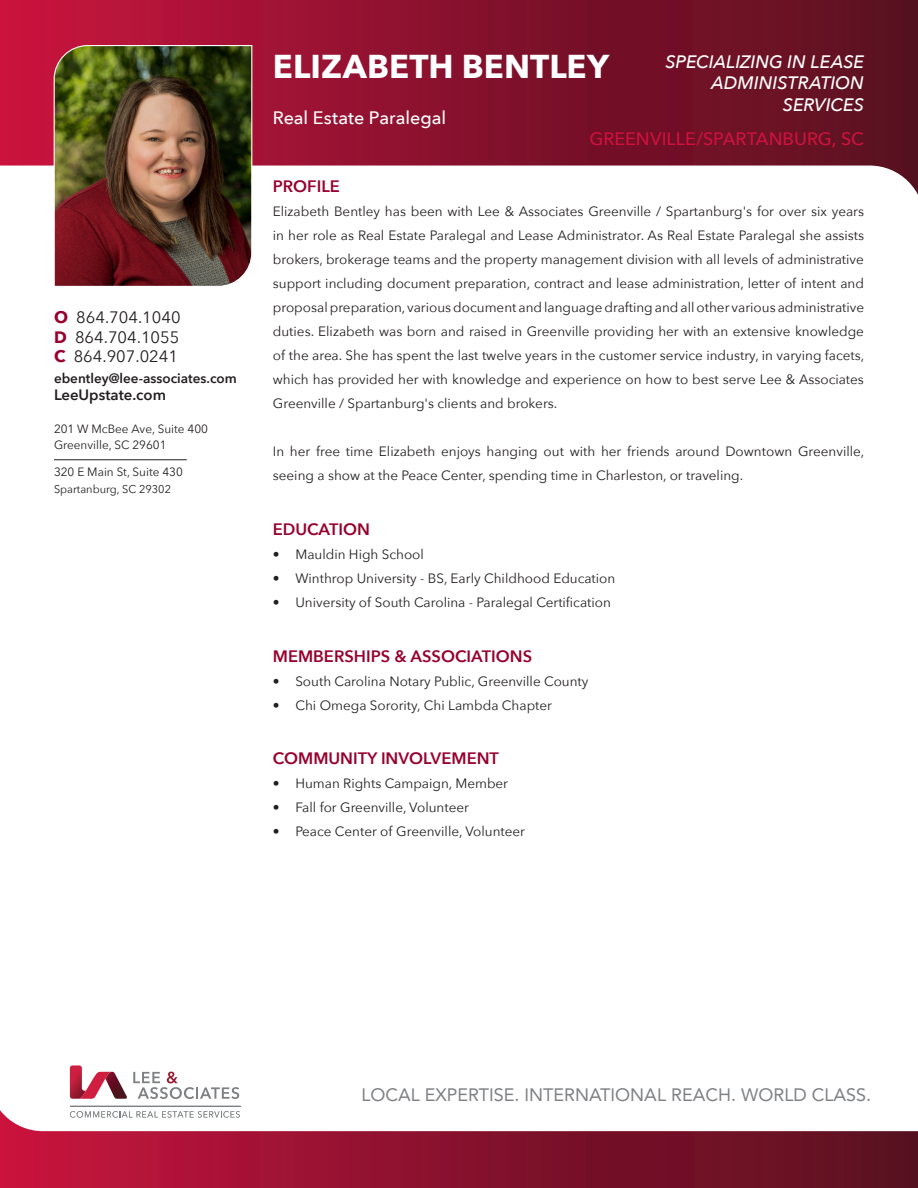
<style>
.page{position:relative;width:918px;height:1188px;background:#fff}
.page>*{position:absolute;margin:0;border:0;box-sizing:border-box;transform-origin:0 0}
.t1{font:700 33px "Avenir Next";letter-spacing:.005em;color:#fff}
.t2{font:18px "Avenir";color:#7e8083}
.t3{font:italic 500 18px/21.6px "Avenir Next";color:#fff;text-align:right}
.t4{font:500 18px "Avenir Next";color:#cd123d}
.t5{font:500 18px "Avenir Next";letter-spacing:-.005em;color:#fff}
.t6{font:600 16.5px "Avenir Next";color:#98012d}
.t7{font:16.5px/19.5px "Avenir Next";color:#231f20}
.t8{font:600 15px "Avenir Next";color:#231f20}
.t9{font:13.5px/24px "Avenir Next";color:#231f20;text-align:justify}
.t10{font:600 13.5px "Avenir Next";color:#231f20}
.t11{font:12px "Avenir Next";color:#231f20}
.t12{font:11.25px "Avenir Next";color:#231f20}
.s1{font-weight:700;color:#98012d}
</style>
<div class="page">
<div style="left:0;top:0;width:918px;height:213px;background:linear-gradient(to right,#c5133e,#53101e)"></div>
<svg style="left:0;top:165px;width:918px;height:48px"></svg>
<div style="left:0;top:1074px;width:918px;height:114px;background:linear-gradient(to right,#c4133d,#54101e)"></div>
<svg style="left:0;top:1068px;width:918px;height:64px"></svg>
<svg style="left:133px;top:1072px;width:106px;height:27px"></svg>
<svg style="left:70px;top:1065px;width:57px;height:34px"></svg>
<hr style="left:70px;top:1106px;width:171px;height:1px;background:#7e8183">
<svg style="left:70px;top:1111px;width:170px;height:7px"></svg>
<img style="left:53px;top:44px;width:200px;height:242px">
<hr style="left:54px;top:459px;width:133px;height:1px;background:#231f20">
<p class="t7" style="left:54px;top:307px;width:128px"><span class="s1">O</span> 864.704.1040<br><span class="s1">D</span> 864.704.1055</p>
<p class="t7" style="left:54px;top:346px;width:126px"><span class="s1">C</span> 864.907.0241</p>
<p class="t10" style="left:54px;top:367px;width:184px">ebentley@lee-associates.com</p>
<p class="t8" style="left:54px;top:382px;width:114px">LeeUpstate.com</p>
<p class="t11" style="left:54px;top:418px;width:155px">201 W McBee Ave, Suite 400</p>
<p class="t11" style="left:54px;top:435px;width:114px">Greenville, SC 29601</p>
<p class="t11" style="left:54px;top:462px;width:130px">320 E Main St, Suite 430</p>
<p class="t12" style="left:54px;top:479px;width:119px">Spartanburg, SC 29302</p>
<p class="t3" style="left:665px;top:50px;width:200px">SPECIALIZING IN LEASE<br>ADMINISTRATION<br>SERVICES</p>
<p class="t4" style="left:589px;top:123px;width:276px">GREENVILLE/SPARTANBURG, SC</p>
<p class="t1" style="left:273px;top:38px;width:338px">ELIZABETH BENTLEY</p>
<p class="t5" style="left:273px;top:102px;width:175px">Real Estate Paralegal</p>
<p class="t6" style="left:273px;top:172px;width:69px">PROFILE</p>
<p class="t9" style="left:273px;top:199px;width:593px">Elizabeth Bentley has been with Lee &amp; Associates Greenville / Spartanburg's for over six years in her role as Real Estate Paralegal and Lease Administrator. As Real Estate Paralegal she assists brokers, brokerage teams and the property management division with all levels of administrative support including document preparation, contract and lease administration, letter of intent and proposal preparation, various document and language drafting and all other various administrative duties. Elizabeth was born and raised in Greenville providing her with an extensive knowledge of the area. She has spent the last twelve years in the customer service industry, in varying facets, which has provided her with knowledge and experience on how to best serve Lee &amp; Associates Greenville / Spartanburg's clients and brokers.</p>
<p class="t9" style="left:273px;top:439px;width:593px">In her free time Elizabeth enjoys hanging out with her friends around Downtown Greenville, seeing a show at the Peace Center, spending time in Charleston, or traveling.</p>
<p class="t6" style="left:273px;top:515px;width:99px">EDUCATION</p>
<p class="t9" style="left:273px;top:542px;width:153px">• Mauldin High School</p>
<p class="t9" style="left:273px;top:566px;width:344px">• Winthrop University - BS, Early Childhood Education</p>
<p class="t9" style="left:273px;top:590px;width:340px">• University of South Carolina - Paralegal Certification</p>
<p class="t6" style="left:273px;top:642px;width:261px">MEMBERSHIPS &amp; ASSOCIATIONS</p>
<p class="t9" style="left:273px;top:668px;width:317px">• South Carolina Notary Public, Greenville County</p>
<p class="t9" style="left:273px;top:692px;width:281px">• Chi Omega Sorority, Chi Lambda Chapter</p>
<p class="t6" style="left:273px;top:744px;width:228px">COMMUNITY INVOLVEMENT</p>
<p class="t9" style="left:273px;top:771px;width:237px">• Human Rights Campaign, Member</p>
<p class="t9" style="left:273px;top:795px;width:198px">• Fall for Greenville, Volunteer</p>
<p class="t9" style="left:273px;top:819px;width:254px">• Peace Center of Greenville, Volunteer</p>
<h2 class="t2" style="left:362px;top:1080px;width:511px">LOCAL EXPERTISE. INTERNATIONAL REACH. WORLD CLASS.</h2>
</div>
